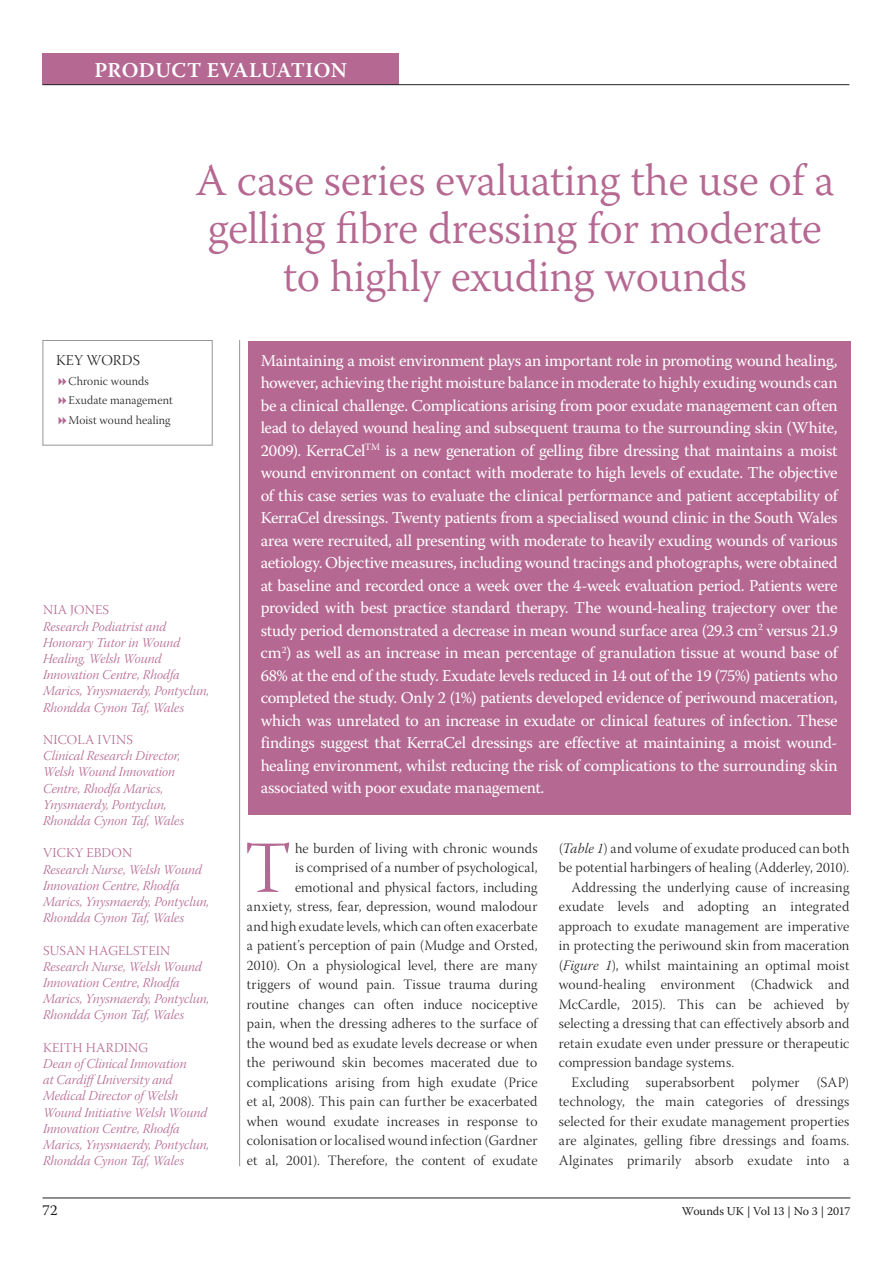
<style>
.page{position:relative;width:893px;height:1263px;background:#fff}
.page>*{position:absolute;margin:0;border:0;box-sizing:border-box;transform-origin:0 0}
.t1{font:73.35px "Warnock Pro Light Subh";color:#b56891}
.t2{font:300 45px/48px "Warnock Pro";letter-spacing:-.01em;color:#b56891;text-align:center}
.t3{font:600 21px "Warnock Pro";letter-spacing:.02em;color:#fff}
.t4{font:16.5px/22.5px "Warnock Pro";letter-spacing:-.015em;color:#fff;text-align:justify}
.t5{font:15px "Warnock Pro Light Subh";letter-spacing:.01em;color:#231f20}
.t6{font:15px "Warnock Pro";color:#231f20}
.t7{font:14.25px/19.5px "Warnock Pro Light Subh";letter-spacing:.015em;color:#231f20;text-align:right}
.t8{font:13.5px/16.2px "Warnock Pro Light It Subh";color:#b56891}
.t9{font:13.5px "Warnock Pro Light Subh";letter-spacing:.015em;color:#b56891}
.t10{font:12px/19.5px "Warnock Pro Light Subh";letter-spacing:.01em;color:#231f20}
.t11{font:12px "Warnock Pro";letter-spacing:-.005em;color:#231f20}
.s1{font-family:"Warnock Pro Light It Subh"}
</style>
<div class="page">
<hr style="left:43px;top:1197px;width:807px;height:1px;background:#231f20">
<div style="left:43px;top:53px;width:356px;height:32px;background:#b56891"></div>
<hr style="left:43px;top:84px;width:806px;height:1px;background:#231f20">
<hr style="left:239px;top:340px;width:1px;height:826px;background:#939598">
<div style="left:248px;top:341px;width:602px;height:473px;background:#b56891"></div>
<div style="left:43px;top:340px;width:170px;height:106px;border:1px solid #939598"></div>
<p class="t3" style="left:94px;top:57px;width:254px">PRODUCT EVALUATION</p>
<h2 class="t2" style="left:195px;top:156px;width:640px">A case series evaluating the use of a gelling fibre dressing for moderate to highly exuding wounds</h2>
<p class="t5" style="left:56px;top:352px;width:85px">KEY WORDS</p>
<p class="t10" style="left:69px;top:372px;width:106px">Chronic wounds<br>Exudate management<br>Moist wound healing</p>
<p class="t9" style="left:43px;top:603px;width:67px">NIA JONES</p>
<p class="t8" style="left:43px;top:619px;width:168px">Research Podiatrist and<br>Honorary Tutor in Wound<br>Healing, Welsh Wound<br>Innovation Centre, Rhodfa<br>Marics, Ynysmaerdy, Pontyclun,<br>Rhondda Cynon Taf, Wales</p>
<p class="t9" style="left:43px;top:732px;width:91px">NICOLA IVINS</p>
<p class="t8" style="left:43px;top:749px;width:143px">Clinical Research Director,<br>Welsh Wound Innovation<br>Centre, Rhodfa Marics,<br>Ynysmaerdy, Pontyclun,<br>Rhondda Cynon Taf, Wales</p>
<p class="t9" style="left:43px;top:846px;width:91px">VICKY EBDON</p>
<p class="t8" style="left:43px;top:862px;width:168px">Research Nurse, Welsh Wound<br>Innovation Centre, Rhodfa<br>Marics, Ynysmaerdy, Pontyclun,<br>Rhondda Cynon Taf, Wales</p>
<p class="t9" style="left:43px;top:943px;width:129px">SUSAN HAGELSTEIN</p>
<p class="t8" style="left:43px;top:960px;width:168px">Research Nurse, Welsh Wound<br>Innovation Centre, Rhodfa<br>Marics, Ynysmaerdy, Pontyclun,<br>Rhondda Cynon Taf, Wales</p>
<p class="t9" style="left:43px;top:1040px;width:107px">KEITH HARDING</p>
<p class="t8" style="left:43px;top:1057px;width:168px">Dean of Clinical Innovation<br>at CardiffUniversity and<br>Medical Director of Welsh<br>Wound Initiative Welsh Wound<br>Innovation Centre, Rhodfa<br>Marics, Ynysmaerdy, Pontyclun,<br>Rhondda Cynon Taf, Wales</p>
<p class="t4" style="left:261px;top:349px;width:579px">Maintaining a moist environment plays an important role in promoting wound healing, however, achieving the right moisture balance in moderate to highly exuding wounds can be a clinical challenge. Complications arising from poor exudate management can often lead to delayed wound healing and subsequent trauma to the surrounding skin (White, 2009). KerraCel<sup>TM</sup> is a new generation of gelling fibre dressing that maintains a moist wound environment on contact with moderate to high levels of exudate. The objective of this case series was to evaluate the clinical performance and patient acceptability of KerraCel dressings. Twenty patients from a specialised wound clinic in the South Wales area were recruited, all presenting with moderate to heavily exuding wounds of various aetiology. Objective measures, including wound tracings and photographs, were obtained at baseline and recorded once a week over the 4-week evaluation period. Patients were provided with best practice standard therapy. The wound-healing trajectory over the study period demonstrated a decrease in mean wound surface area (29.3 cm<sup>2</sup> versus 21.9 cm<sup>2</sup>) as well as an increase in mean percentage of granulation tissue at wound base of 68% at the end of the study. Exudate levels reduced in 14 out of the 19 (75%) patients who completed the study. Only 2 (1%) patients developed evidence of periwound maceration, which was unrelated to an increase in exudate or clinical features of infection. These findings suggest that KerraCel dressings are effective at maintaining a moist wound&shy;healing environment, whilst reducing the risk of complications to the surrounding skin associated with poor exudate management.</p>
<p class="t7" style="left:247px;top:840px;width:292px">he burden of living with chronic wounds<br>is comprised of a number of psychological, emotional and physical factors, including anxiety, stress, fear, depression, wound malodour and high exudate levels, which can often exacerbate a patient’s perception of pain (Mudge and Orsted, 2010). On a physiological level, there are many triggers of wound pain. Tissue trauma during routine changes can often induce nociceptive pain, when the dressing adheres to the surface of the wound bed as exudate levels decrease or when the periwound skin becomes macerated due to complications arising from high exudate (Price et al, 2008). This pain can further be exacerbated when wound exudate increases in response to colonisation or localised wound infection (Gardner et al, 2001). Therefore, the content of exudate</p>
<p class="t7" style="left:559px;top:840px;width:292px">(<span class="s1">Table 1</span>) and volume of exudate produced can both</p>
<h1 class="t1" style="left:245px;top:828px;width:48px">T</h1>
<p class="t7" style="left:559px;top:859px;width:292px">be potential harbingers of healing (Adderley, 2010).</p>
<p class="t7" style="left:571px;top:879px;width:279px">Addressing the underlying cause of increasing</p>
<p class="t7" style="left:559px;top:898px;width:292px">exudate levels and adopting an integrated</p>
<p class="t7" style="left:559px;top:918px;width:292px">approach to exudate management are imperative</p>
<p class="t7" style="left:559px;top:937px;width:292px">in protecting the periwound skin from maceration</p>
<p class="t7" style="left:559px;top:957px;width:292px">(<span class="s1">Figure 1</span>), whilst maintaining an optimal moist</p>
<p class="t7" style="left:559px;top:976px;width:292px">wound-healing environment (Chadwick and</p>
<p class="t7" style="left:559px;top:996px;width:292px">McCardle, 2015). This can be achieved by</p>
<p class="t7" style="left:559px;top:1015px;width:292px">selecting a dressing that can effectively absorb and</p>
<p class="t7" style="left:559px;top:1035px;width:292px">retain exudate even under pressure or therapeutic</p>
<p class="t7" style="left:559px;top:1054px;width:177px">compression bandage systems.</p>
<p class="t7" style="left:571px;top:1074px;width:279px">Excluding superabsorbent polymer (SAP)</p>
<p class="t7" style="left:559px;top:1093px;width:292px">technology, the main categories of dressings</p>
<p class="t7" style="left:559px;top:1113px;width:292px">selected for their exudate management properties</p>
<p class="t7" style="left:559px;top:1132px;width:292px">are alginates, gelling fibre dressings and foams.</p>
<p class="t7" style="left:559px;top:1152px;width:292px">Alginates primarily absorb exudate into a</p>
<p class="t6" style="left:43px;top:1201px;width:17px">72</p>
<p class="t11" style="left:682px;top:1204px;width:170px">Wounds UK | Vol 13 | No 3 | 2017</p>
</div>
